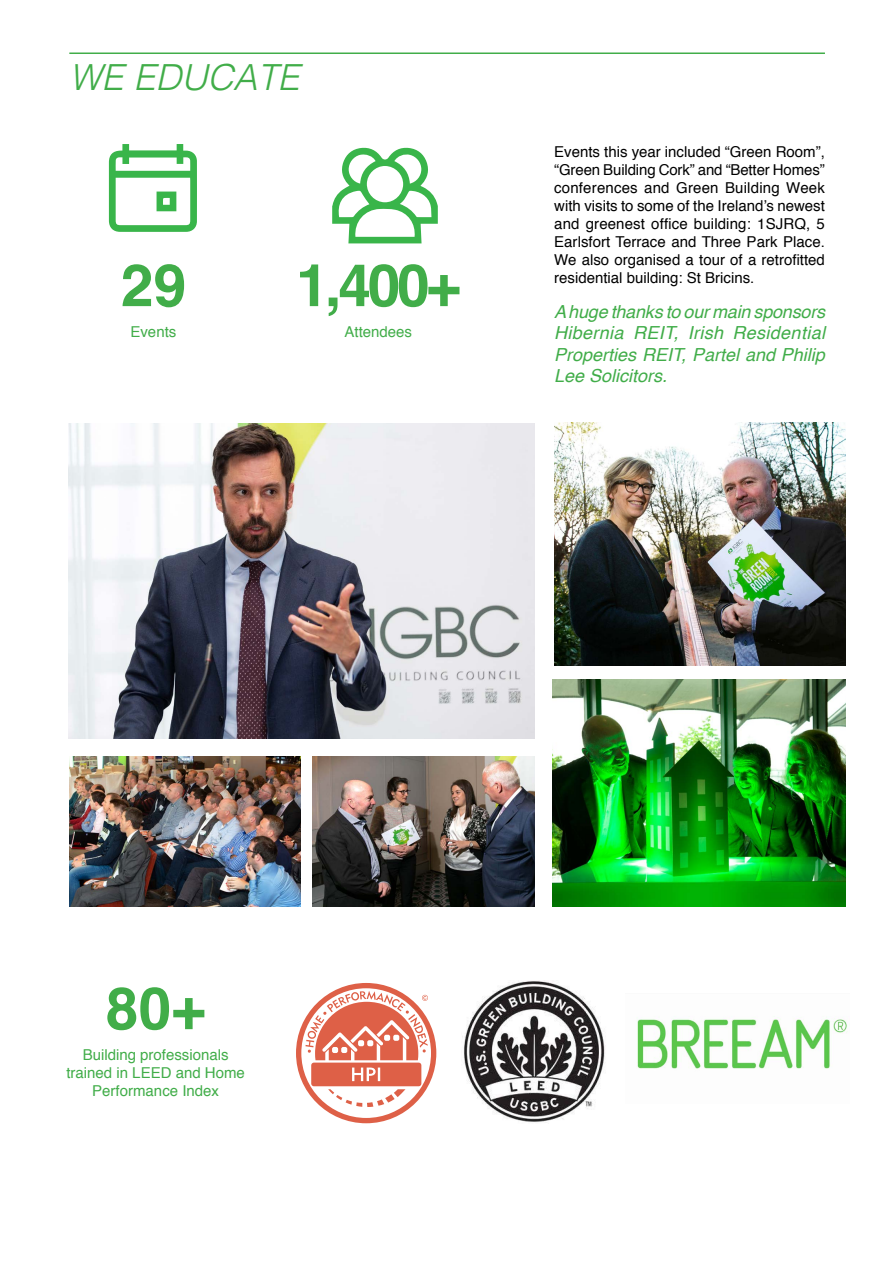
<style>
.page{position:relative;width:893px;height:1263px;background:#fff}
.page>*{position:absolute;margin:0;border:0;box-sizing:border-box;transform-origin:0 0}
.Body_Black{font:700 58.8px "Helvetica";letter-spacing:-.03em;color:#41ad49}
.Heading_green{font:italic 300 36px "Helvetica";color:#41ad49}
.Body_Black-2{font:italic 18px/21.6px "Helvetica";color:#41ad49;text-align:justify}
.Body_Black-3{font:15px/18px "Helvetica";color:#000;text-align:justify}
.Body_Black-4{font:15px/18px "Helvetica";color:#41ad49;text-align:center}
</style>
<div class="page">
<hr style="left:69px;top:53px;width:756px;height:1px;background:#41ad49">
<svg style="left:109px;top:144px;width:88px;height:88px"></svg>
<svg style="left:332px;top:147px;width:106px;height:96px"></svg>
<img style="left:553px;top:679px;width:293px;height:228px">
<img style="left:313px;top:756px;width:222px;height:151px">
<img style="left:69px;top:756px;width:231px;height:151px">
<img style="left:68px;top:423px;width:467px;height:315px">
<img style="left:554px;top:422px;width:292px;height:243px">
<svg style="left:296px;top:983px;width:140px;height:140px"></svg>
<img style="left:462px;top:981px;width:143px;height:141px">
<img style="left:637px;top:1017px;width:211px;height:52px">
<p class="Heading_green" style="left:69px;top:47px;width:232px">WE EDUCATE</p>
<p class="Body_Black" style="left:121px;top:238px;width:67px">29</p>
<p class="Body_Black-4" style="left:130px;top:323px;width:47px">Events</p>
<p class="Body_Black" style="left:296px;top:238px;width:166px">1,400+</p>
<p class="Body_Black-4" style="left:345px;top:323px;width:69px">Attendees</p>
<p class="Body_Black-3" style="left:554px;top:143px;width:272px">Events this year included “Green Room”, “Green Building Cork” and “Better Homes” conferences and Green Building Week with visits to some of the Ireland’s newest and greenest office building: 1SJRQ, 5<br>Earlsfort Terrace and Three Park Place.<br>We also organised a tour of a retrofitted residential building: St Bricins.</p>
<p class="Body_Black-2" style="left:554px;top:301px;width:272px">A huge thanks to our main sponsors Hibernia REIT, Irish Residential Properties REIT, Partel and Philip Lee Solicitors.</p>
<p class="Body_Black" style="left:106px;top:961px;width:101px">80+</p>
<p class="Body_Black-4" style="left:66px;top:1046px;width:180px">Building professionals trained in LEED and Home<br>Performance Index</p>
</div>
